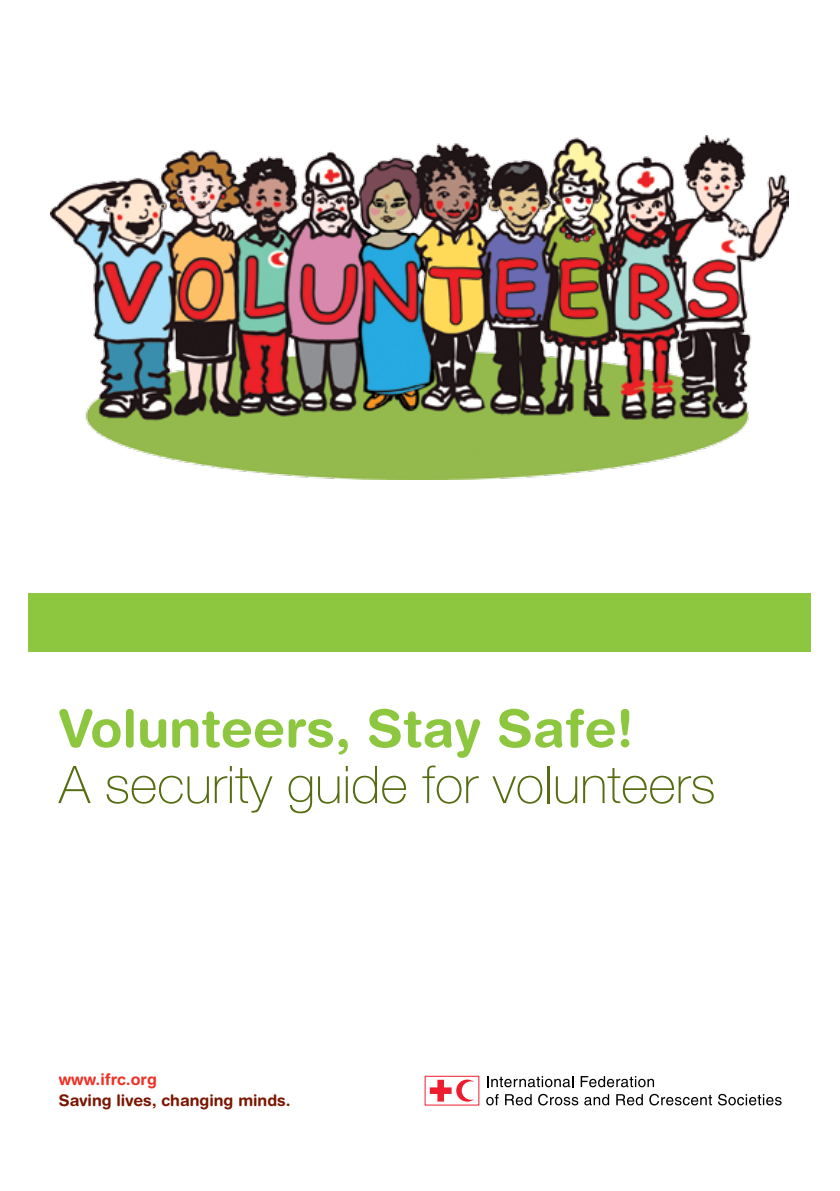
<style>
.page{position:relative;width:840px;height:1191px;background:#fff}
.page>*{position:absolute;margin:0;border:0;box-sizing:border-box;transform-origin:0 0}
.t1{font:100 52px "Helvetica Neue LT Std";color:#566c11}
.t2{font:700 52px "Helvetica Rounded LT Std";color:#8dc63f}
.t3{font:700 16px "Helvetica Rounded";color:#7a1600}
.t4{font:700 16px "Helvetica Rounded";color:#ee3124}
</style>
<div class="page">
<img style="left:51px;top:135px;width:737px;height:344px">
<svg style="left:487px;top:1076px;width:86px;height:11px"></svg>
<svg style="left:580px;top:1076px;width:73px;height:11px"></svg>
<svg style="left:486px;top:1094px;width:12px;height:11px"></svg>
<svg style="left:505px;top:1094px;width:26px;height:11px"></svg>
<svg style="left:538px;top:1093px;width:40px;height:12px"></svg>
<svg style="left:584px;top:1094px;width:24px;height:11px"></svg>
<svg style="left:616px;top:1094px;width:26px;height:11px"></svg>
<svg style="left:649px;top:1093px;width:62px;height:12px"></svg>
<svg style="left:718px;top:1093px;width:63px;height:12px"></svg>
<svg style="left:424px;top:1075px;width:56px;height:31px"></svg>
<svg style="left:429px;top:1079px;width:45px;height:22px"></svg>
<div style="left:424px;top:1075px;width:55px;height:30px;border:1px solid #ed1c2e"></div>
<div style="left:28px;top:593px;width:782px;height:58px;background:#8dc63f"></div>
<p class="t2" style="left:59px;top:697px;width:575px">Volunteers, Stay Safe!</p>
<p class="t1" style="left:59px;top:755px;width:657px">A security guide for volunteers</p>
<p class="t4" style="left:59px;top:1069px;width:99px">www.ifrc.org</p>
<p class="t3" style="left:59px;top:1090px;width:233px">Saving lives, changing minds.</p>
</div>
